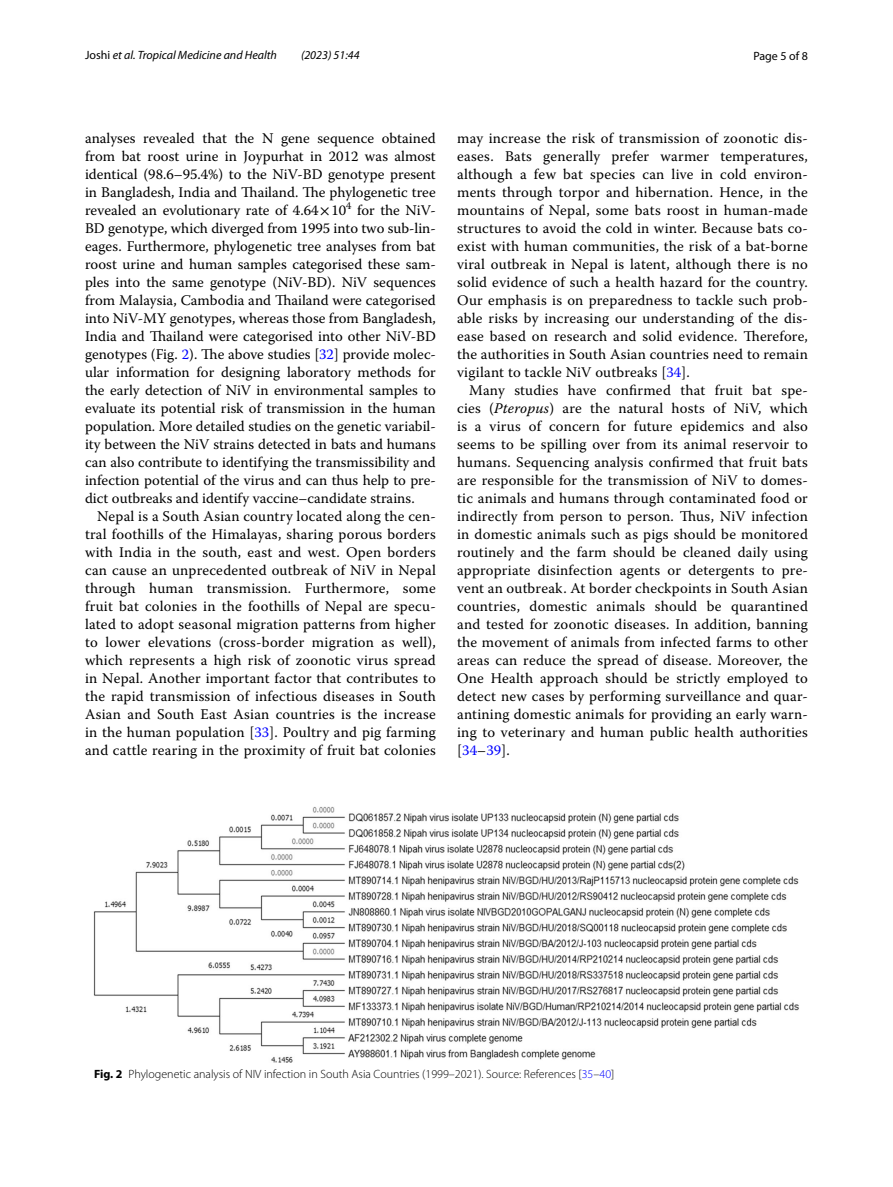
<style>
.page{position:relative;width:893px;height:1187px;background:#fff}
.page>*{position:absolute;margin:0;border:0;box-sizing:border-box;transform-origin:0 0}
.t1{font:14.7px/18px "Warnock Pro";letter-spacing:.015em;color:#000;text-align:justify}
.t2{font:300 12px "Myriad Pro";color:#000}
.t3{font:italic 12px "Myriad Pro";color:#000}
.t4{font:12px "Myriad Pro";color:#000}
.s1{font-style:normal}
.s2{font-family:"STIX"}
.s3{color:#00f}
.s4{font-style:italic}
.s5{font-weight:700}
</style>
<div class="page">
<img style="left:94px;top:806px;width:705px;height:256px">
<p class="t3" style="left:85px;top:48px;width:193px"><span class="s1">Joshi</span> et al. Tropical Medicine and Health</p>
<p class="t3" style="left:301px;top:48px;width:60px">(2023) 51:44</p>
<p class="t4" style="left:753px;top:48px;width:56px">Page 5 of 8</p>
<p class="t1" style="left:85px;top:128px;width:352px">analyses revealed that the N gene sequence obtained from bat roost urine in Joypurhat in 2012 was almost identical (98.6–95.4%) to the NiV-BD genotype present in Bangladesh, India and Thailand. The phylogenetic tree revealed an evolutionary rate of 4.64<span class="s2">×</span> -10<sup>4</sup> for the NiV-BD genotype, which diverged from 1995 into two sub-lin&shy;eages. Furthermore, phylogenetic tree analyses from bat roost urine and human samples categorised these sam&shy;ples into the same genotype (NiV-BD). NiV sequences from Malaysia, Cambodia and Thailand were categorised into NiV-MY genotypes, whereas those from Bangladesh, India and Thailand were categorised into other NiV-BD genotypes (Fig. <span class="s3">2</span>). The above studies [<span class="s3">32</span>] provide molec&shy;ular information for designing laboratory methods for the early detection of NiV in environmental samples to evaluate its potential risk of transmission in the human population. More detailed studies on the genetic variabil&shy;ity between the NiV strains detected in bats and humans can also contribute to identifying the transmissibility and infection potential of the virus and can thus help to pre&shy;dict outbreaks and identify vaccine–candidate strains.</p>
<p class="t1" style="left:85px;top:506px;width:352px;text-indent:12px">Nepal is a South Asian country located along the cen&shy;tral foothills of the Himalayas, sharing porous borders with India in the south, east and west. Open borders can cause an unprecedented outbreak of NiV in Nepal through human transmission. Furthermore, some fruit bat colonies in the foothills of Nepal are specu&shy;lated to adopt seasonal migration patterns from higher to lower elevations (cross-border migration as well), which represents a high risk of zoonotic virus spread in Nepal. Another important factor that contributes to the rapid transmission of infectious diseases in South Asian and South East Asian countries is the increase in the human population [<span class="s3">33</span>]. Poultry and pig farming and cattle rearing in the proximity of fruit bat colonies</p>
<p class="t1" style="left:457px;top:128px;width:352px">may increase the risk of transmission of zoonotic dis&shy;eases. Bats generally prefer warmer temperatures, although a few bat species can live in cold environ&shy;ments through torpor and hibernation. Hence, in the mountains of Nepal, some bats roost in human-made structures to avoid the cold in winter. Because bats co&shy;exist with human communities, the risk of a bat-borne viral outbreak in Nepal is latent, although there is no solid evidence of such a health hazard for the country.<br>Our emphasis is on preparedness to tackle such prob&shy;able risks by increasing our understanding of the dis&shy;ease based on research and solid evidence. Therefore, the authorities in South Asian countries need to remain vigilant to tackle NiV outbreaks [<span class="s3">34</span>].</p>
<p class="t1" style="left:457px;top:380px;width:352px;text-indent:12px">Many studies have confirmed that fruit bat spe&shy;cies (<span class="s4">Pteropus</span>) are the natural hosts of NiV, which is a virus of concern for future epidemics and also seems to be spilling over from its animal reservoir to humans. Sequencing analysis confirmed that fruit bats are responsible for the transmission of NiV to domes&shy;tic animals and humans through contaminated food or indirectly from person to person. Thus, NiV infection in domestic animals such as pigs should be monitored routinely and the farm should be cleaned daily using appropriate disinfection agents or detergents to pre&shy;vent an outbreak. At border checkpoints in South Asian countries, domestic animals should be quarantined and tested for zoonotic diseases. In addition, banning the movement of animals from infected farms to other areas can reduce the spread of disease. Moreover, the One Health approach should be strictly employed to detect new cases by performing surveillance and quar&shy;antining domestic animals for providing an early warn&shy;ing to veterinary and human public health authorities [<span class="s3">34</span>–<span class="s3">39</span>].</p>
<p class="t2" style="left:94px;top:1066px;width:522px"><span class="s5">Fig. 2</span> Phylogenetic analysis of NIV infection in South Asia Countries (1999–2021). Source: References [<span class="s3">35</span>–<span class="s3">40</span>]</p>
</div>
